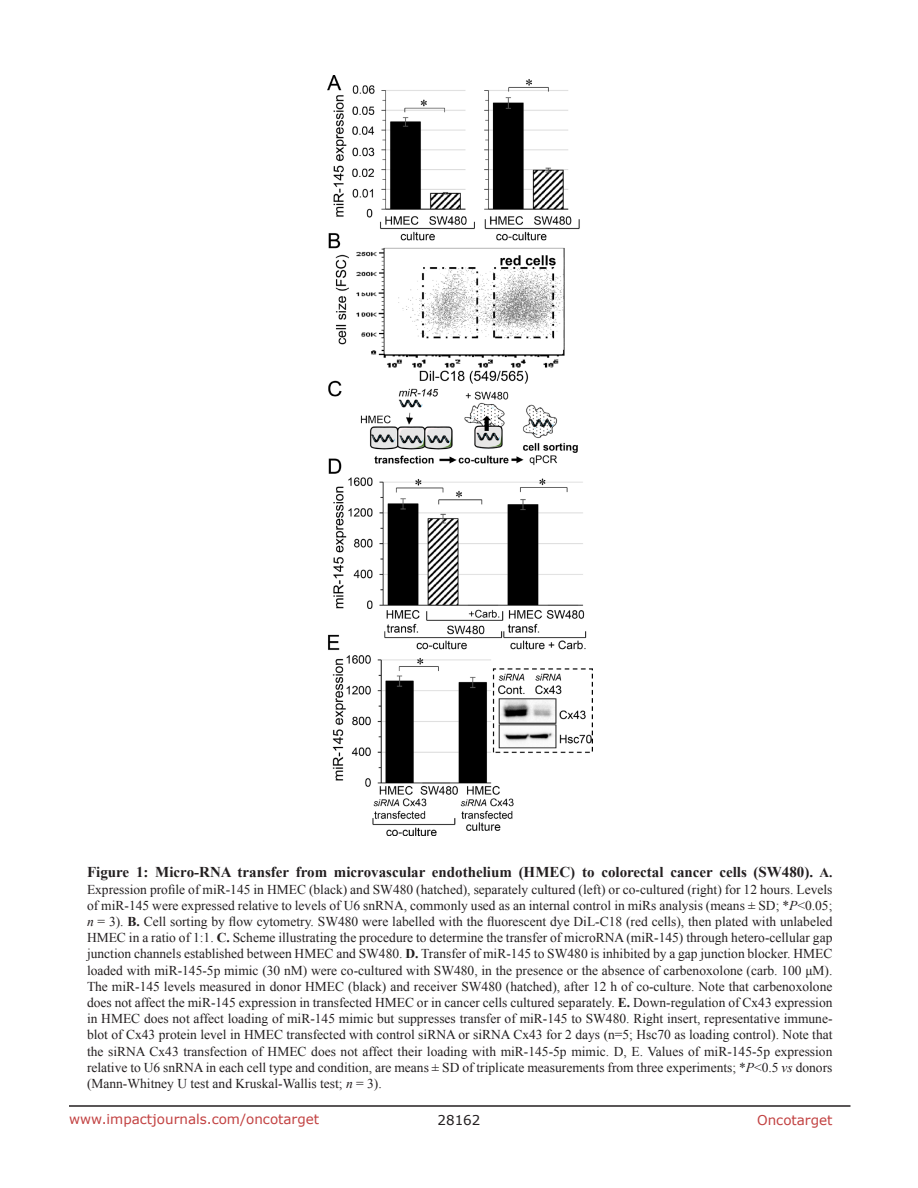
<style>
.page{position:relative;width:918px;height:1188px;background:#fff}
.page>*{position:absolute;margin:0;border:0;box-sizing:border-box;transform-origin:0 0}
.figuretext{font:700 15px "Times New Roman";color:#231f20}
.figuretext-2{font:13.5px/16.2px "Times New Roman";color:#231f20;text-align:justify}
.t1{font:13.5px "Verdana";color:#c24141}
.t2{font:13.5px "Verdana";color:#231f20}
.s1{font-size:13.5px}
.s2{font-style:italic}
.s3{font-weight:700}
</style>
<div class="page">
<hr style="left:69px;top:1105px;width:781px;height:2px;background:#231f20">
<img style="left:327px;top:75px;width:265px;height:760px">
<p class="figuretext" style="left:87px;top:862px;width:747px">Figure 1: Micro-RNA transfer from microvascular endothelium (HMEC) to colorectal cancer cells (SW480). <span class="s1">A.</span></p>
<p class="figuretext-2" style="left:87px;top:881px;width:747px">Expression profile of miR-145 in HMEC (black) and SW480 (hatched), separately cultured (left) or co-cultured (right) for 12 hours. Levels of miR-145 were expressed relative to levels of U6 snRNA, commonly used as an internal control in miRs analysis (means ± SD; *<span class="s2">P</span>&lt;0.05; <span class="s2">n</span> = 3). <span class="s3">B.</span> Cell sorting by flow cytometry. SW480 were labelled with the fluorescent dye DiL-C18 (red cells), then plated with unlabeled HMEC in a ratio of 1:1. <span class="s3">C.</span> Scheme illustrating the procedure to determine the transfer of microRNA (miR-145) through hetero-cellular gap junction channels established between HMEC and SW480. <span class="s3">D.</span> Transfer of miR-145 to SW480 is inhibited by a gap junction blocker. HMEC loaded with miR-145-5p mimic (30 nM) were co-cultured with SW480, in the presence or the absence of carbenoxolone (carb. 100 μM).<br>The miR-145 levels measured in donor HMEC (black) and receiver SW480 (hatched), after 12 h of co-culture. Note that carbenoxolone does not affect the miR-145 expression in transfected HMEC or in cancer cells cultured separately. <span class="s3">E.</span> Down-regulation of Cx43 expression in HMEC does not affect loading of miR-145 mimic but suppresses transfer of miR-145 to SW480. Right insert, representative immune&shy;blot of Cx43 protein level in HMEC transfected with control siRNA or siRNA Cx43 for 2 days (n=5; Hsc70 as loading control). Note that the siRNA Cx43 transfection of HMEC does not affect their loading with miR-145-5p mimic. D, E. Values of miR-145-5p expression relative to U6 snRNA in each cell type and condition, are means ± SD of triplicate measurements from three experiments; *<span class="s2">P</span>&lt;0.5 <span class="s2">vs</span> donors (Mann-Whitney U test and Kruskal-Wallis test; <span class="s2">n</span> = 3).</p>
<p class="t1" style="left:69px;top:1110px;width:252px">www.impactjournals.com/oncotarget</p>
<p class="t2" style="left:438px;top:1111px;width:44px">28162</p>
<p class="t1" style="left:757px;top:1111px;width:77px">Oncotarget</p>
</div>
